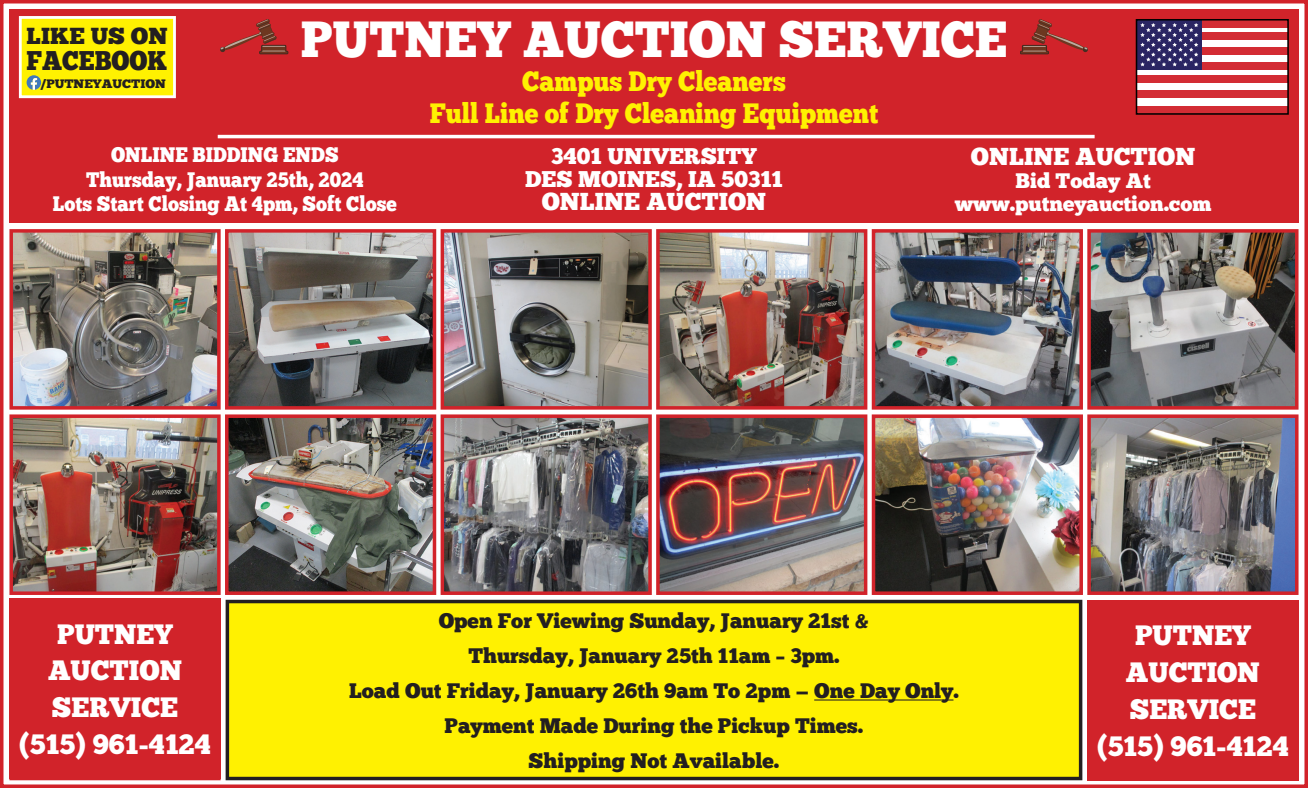
<style>
.page{position:relative;width:1308px;height:788px;background:#fff}
.page>*{position:absolute;margin:0;border:0;box-sizing:border-box;transform-origin:0 0}
.t1{font:50.75px "Chunk Five";color:#fff}
.t2{font:28px/36.8px "Chunk Five";color:#fff;text-align:center}
.t3{font:28px "Chunk Five";color:#fff101;scale:.9 1}
.t4{font:27.12px "Chunk Five";color:#231f20;scale:.9 1}
.t5{font:24.5px "Chunk Five";color:#fff}
.t6{font:23.1px "Chunk Five";color:#231f20}
.t7{font:22.75px "Chunk Five";color:#fff}
.t8{font:21px "Chunk Five";color:#231f20}
.t9{font:21px "Chunk Five";color:#fff;scale:.91 1}
.t10{font:21px/22.8px "Chunk Five";color:#fff;text-align:center}
.t11{font:12.25px "Chunk Five";color:#231f20;scale:1.07 1}
</style>
<div class="page">
<div style="left:9px;top:9px;width:1289px;height:213px;background:#d1232a"></div>
<svg style="left:220px;top:19px;width:68px;height:35px"></svg>
<svg style="left:1020px;top:19px;width:67px;height:35px"></svg>
<div style="left:1136px;top:20px;width:151px;height:94px;background:#fff"></div>
<div style="left:1136px;top:106px;width:151px;height:8px;background:#d32c34"></div>
<div style="left:1136px;top:90px;width:151px;height:8px;background:#d32c34"></div>
<div style="left:1136px;top:76px;width:151px;height:7px;background:#d32c34"></div>
<div style="left:1136px;top:62px;width:151px;height:7px;background:#d32c34"></div>
<div style="left:1136px;top:47px;width:151px;height:8px;background:#d32c34"></div>
<div style="left:1136px;top:33px;width:151px;height:7px;background:#d32c34"></div>
<div style="left:1136px;top:20px;width:151px;height:7px;background:#d32c34"></div>
<div style="left:1136px;top:20px;width:65px;height:49px;background:#2a2563"></div>
<svg style="left:1140px;top:23px;width:58px;height:43px"></svg>
<div style="left:1135px;top:19px;width:153px;height:96px;border:2px solid #000"></div>
<div style="left:19px;top:16px;width:157px;height:82px;background:#fff101;border:3px solid #fff"></div>
<svg style="left:27px;top:75px;width:14px;height:15px"></svg>
<div style="left:227px;top:601px;width:853px;height:177px;background:#fff101"></div>
<hr style="left:814px;top:699px;width:139px;height:1px;background:#231f20">
<div style="left:225px;top:599px;width:857px;height:181px;border:4px solid #231f20"></div>
<hr style="left:218px;top:135px;width:876px;height:3px;background:#fff">
<div style="left:1087px;top:599px;width:211px;height:181px;background:#d1232a"></div>
<img style="left:14px;top:234px;width:202px;height:170px">
<div style="left:9px;top:229px;width:212px;height:180px;border:4px solid #d1232a"></div>
<img style="left:230px;top:234px;width:201px;height:170px">
<div style="left:225px;top:229px;width:211px;height:180px;border:4px solid #d1232a"></div>
<img style="left:445px;top:234px;width:201px;height:170px">
<div style="left:440px;top:229px;width:211px;height:180px;border:4px solid #d1232a"></div>
<img style="left:445px;top:419px;width:201px;height:171px">
<div style="left:440px;top:414px;width:211px;height:181px;border:4px solid #d1232a"></div>
<img style="left:661px;top:234px;width:201px;height:170px">
<div style="left:656px;top:229px;width:211px;height:180px;border:4px solid #d1232a"></div>
<img style="left:876px;top:234px;width:201px;height:170px">
<div style="left:871px;top:229px;width:211px;height:180px;border:4px solid #d1232a"></div>
<img style="left:1092px;top:234px;width:201px;height:170px">
<div style="left:1087px;top:229px;width:211px;height:180px;border:4px solid #d1232a"></div>
<img style="left:14px;top:419px;width:202px;height:171px">
<div style="left:9px;top:414px;width:212px;height:181px;border:4px solid #d1232a"></div>
<img style="left:230px;top:419px;width:201px;height:171px">
<div style="left:225px;top:414px;width:211px;height:181px;border:4px solid #d1232a"></div>
<img style="left:661px;top:419px;width:201px;height:171px">
<div style="left:656px;top:414px;width:211px;height:181px;border:4px solid #d1232a"></div>
<img style="left:876px;top:419px;width:201px;height:171px">
<div style="left:871px;top:414px;width:211px;height:181px;border:4px solid #d1232a"></div>
<img style="left:1092px;top:419px;width:201px;height:171px">
<div style="left:1087px;top:414px;width:211px;height:181px;border:4px solid #d1232a"></div>
<div style="left:0;top:0;width:1307px;height:788px;border:4px solid #d1232a"></div>
<div style="left:9px;top:598px;width:212px;height:180px;background:#d1232a"></div>
<p class="t1" style="left:301px;top:9px;width:707px">PUTNEY AUCTION SERVICE</p>
<p class="t6" style="left:27px;top:22px;width:143px">LIKE US ON</p>
<p class="t4" style="left:27px;top:44px;width:158px">FACEBOOK</p>
<p class="t11" style="left:41px;top:76px;width:118px">/PUTNEYAUCTION</p>
<p class="t3" style="left:522px;top:65px;width:294px">Campus Dry Cleaners</p>
<p class="t3" style="left:430px;top:96px;width:499px">Full Line of Dry Cleaning Equipment</p>
<p class="t9" style="left:111px;top:142px;width:251px">ONLINE BIDDING ENDS</p>
<p class="t9" style="left:86px;top:167px;width:306px">Thursday, January 25th, 2024</p>
<p class="t9" style="left:53px;top:191px;width:379px">Lots Start Closing At 4pm, Soft Close</p>
<p class="t7" style="left:551px;top:143px;width:207px">3401 UNIVERSITY</p>
<p class="t7" style="left:525px;top:166px;width:259px">DES MOINES, IA 50311</p>
<p class="t5" style="left:542px;top:187px;width:226px">ONLINE AUCTION</p>
<p class="t5" style="left:970px;top:142px;width:226px">ONLINE AUCTION</p>
<p class="t10" style="left:954px;top:169px;width:258px">Bid Today At www.putneyauction.com</p>
<p class="t2" style="left:19px;top:615px;width:193px">PUTNEY<br>AUCTION<br>SERVICE (515) 961-4124</p>
<p class="t8" style="left:438px;top:608px;width:432px">Open For Viewing Sunday, January 21st &amp;</p>
<p class="t8" style="left:468px;top:643px;width:373px">Thursday, January 25th 11am – 3pm.</p>
<p class="t8" style="left:349px;top:678px;width:611px">Load Out Friday, January 26th 9am To 2pm — One Day Only.</p>
<p class="t8" style="left:444px;top:713px;width:420px">Payment Made During the Pickup Times.</p>
<p class="t8" style="left:528px;top:748px;width:252px">Shipping Not Available.</p>
<p class="t2" style="left:1096px;top:617px;width:193px">PUTNEY<br>AUCTION<br>SERVICE (515) 961-4124</p>
</div>
